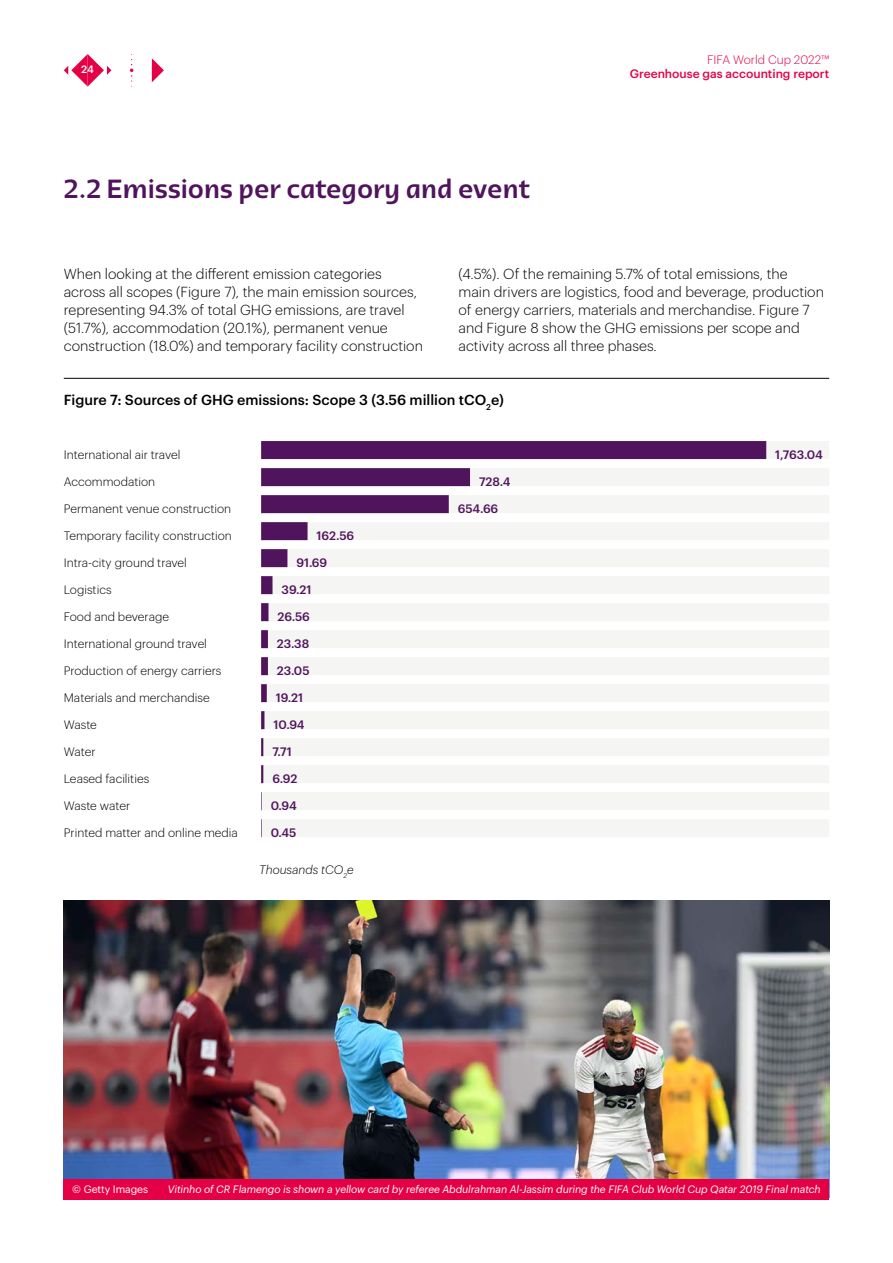
<style>
.page{position:relative;width:893px;height:1263px;background:#fff}
.page>*{position:absolute;margin:0;border:0;box-sizing:border-box;transform-origin:0 0}
.t1{font:500 27px "Qatar 2022";color:#50145c}
.t2{font:300 14.25px/18px "Graphik";color:#000}
.t3{font:500 14.25px "Graphik";color:#000}
.t4{font:300 12px "Graphik";color:#000}
.t5{font:500 12px "Graphik";color:#50145c}
.t6{font:500 12px "Graphik";color:#e50045}
.t7{font:300 12px "Graphik";color:#e50045}
.t8{font:italic 300 12px "Graphik";color:#000}
.t9{font:italic 10.5px "Graphik";letter-spacing:-.01em;color:#fff}
.t10{font:10.5px "Graphik";letter-spacing:-.01em;color:#fff}
.t11{font:500 10.5px "Graphik";color:#fff}
</style>
<div class="page">
<svg style="left:64px;top:54px;width:47px;height:33px"></svg>
<svg style="left:130px;top:54px;width:4px;height:33px"></svg>
<svg style="left:152px;top:58px;width:12px;height:24px"></svg>
<hr style="left:64px;top:378px;width:765px;height:1px;background:#000">
<div style="left:261px;top:441px;width:568px;height:18px;background:#f5f5f4"></div>
<div style="left:261px;top:468px;width:568px;height:18px;background:#f5f5f4"></div>
<div style="left:261px;top:576px;width:568px;height:18px;background:#f5f5f4"></div>
<div style="left:261px;top:684px;width:568px;height:18px;background:#f5f5f4"></div>
<div style="left:261px;top:495px;width:568px;height:18px;background:#f5f5f4"></div>
<div style="left:261px;top:603px;width:568px;height:18px;background:#f5f5f4"></div>
<div style="left:261px;top:711px;width:568px;height:18px;background:#f5f5f4"></div>
<div style="left:261px;top:522px;width:568px;height:18px;background:#f5f5f4"></div>
<div style="left:261px;top:630px;width:568px;height:18px;background:#f5f5f4"></div>
<div style="left:261px;top:738px;width:568px;height:18px;background:#f5f5f4"></div>
<div style="left:261px;top:792px;width:568px;height:18px;background:#f5f5f4"></div>
<div style="left:261px;top:549px;width:568px;height:18px;background:#f5f5f4"></div>
<div style="left:261px;top:657px;width:568px;height:18px;background:#f5f5f4"></div>
<div style="left:261px;top:765px;width:568px;height:18px;background:#f5f5f4"></div>
<div style="left:261px;top:819px;width:568px;height:18px;background:#f5f5f4"></div>
<svg style="left:261px;top:819px;width:1px;height:18px"></svg>
<svg style="left:261px;top:792px;width:1px;height:18px"></svg>
<svg style="left:261px;top:765px;width:2px;height:18px"></svg>
<svg style="left:261px;top:738px;width:2px;height:18px"></svg>
<hr style="left:261px;top:711px;width:3px;height:18px;background:#50145c">
<div style="left:261px;top:684px;width:6px;height:18px;background:#50145c"></div>
<div style="left:261px;top:657px;width:7px;height:18px;background:#50145c"></div>
<div style="left:261px;top:630px;width:7px;height:18px;background:#50145c"></div>
<div style="left:261px;top:603px;width:7px;height:18px;background:#50145c"></div>
<div style="left:261px;top:576px;width:12px;height:18px;background:#50145c"></div>
<div style="left:261px;top:549px;width:26px;height:18px;background:#50145c"></div>
<div style="left:261px;top:522px;width:47px;height:18px;background:#50145c"></div>
<div style="left:261px;top:495px;width:188px;height:18px;background:#50145c"></div>
<div style="left:261px;top:468px;width:209px;height:18px;background:#50145c"></div>
<div style="left:261px;top:441px;width:505px;height:18px;background:#50145c"></div>
<img style="left:64px;top:900px;width:765px;height:279px">
<div style="left:64px;top:1179px;width:765px;height:20px;background:#e50045"></div>
<p class="t11" style="left:81px;top:61px;width:14px">24</p>
<h1 class="t1" style="left:64px;top:173px;width:468px">2.2 Emissions per category and event</h1>
<p class="t7" style="left:707px;top:51px;width:124px">FIFA World Cup 2022™</p>
<p class="t6" style="left:630px;top:65px;width:201px">Greenhouse gas accounting report</p>
<p class="t2" style="left:64px;top:264px;width:361px">When looking at the different emission categories across all scopes (Figure 7), the main emission sources, representing 94.3% of total GHG emissions, are travel (51.7%), accommodation (20.1%), permanent venue construction (18.0%) and temporary facility construction</p>
<p class="t2" style="left:458px;top:264px;width:367px">(4.5%). Of the remaining 5.7% of total emissions, the<br>main drivers are logistics, food and beverage, production of energy carriers, materials and merchandise. Figure 7 and Figure 8 show the GHG emissions per scope and activity across all three phases.</p>
<p class="t3" style="left:64px;top:389px;width:442px">Figure 7: Sources of GHG emissions: Scope 3 (3.56 million tCO<sub>2</sub>e)</p>
<p class="t4" style="left:64px;top:446px;width:118px">International air travel</p>
<p class="t4" style="left:64px;top:473px;width:93px">Accommodation</p>
<p class="t4" style="left:64px;top:500px;width:169px">Permanent venue construction</p>
<p class="t4" style="left:64px;top:527px;width:170px">Temporary facility construction</p>
<p class="t4" style="left:64px;top:554px;width:125px">Intra-city ground travel</p>
<p class="t4" style="left:64px;top:581px;width:49px">Logistics</p>
<p class="t4" style="left:64px;top:608px;width:107px">Food and beverage</p>
<p class="t4" style="left:64px;top:635px;width:145px">International ground travel</p>
<p class="t4" style="left:64px;top:662px;width:159px">Production of energy carriers</p>
<p class="t4" style="left:64px;top:689px;width:147px">Materials and merchandise</p>
<p class="t4" style="left:64px;top:716px;width:35px">Waste</p>
<p class="t4" style="left:64px;top:743px;width:33px">Water</p>
<p class="t4" style="left:64px;top:770px;width:87px">Leased facilities</p>
<p class="t4" style="left:64px;top:797px;width:68px">Waste water</p>
<p class="t4" style="left:64px;top:824px;width:176px">Printed matter and online media</p>
<p class="t5" style="left:479px;top:473px;width:33px">728.4</p>
<p class="t5" style="left:458px;top:500px;width:42px">654.66</p>
<p class="t5" style="left:317px;top:527px;width:39px">162.56</p>
<p class="t5" style="left:296px;top:554px;width:32px">91.69</p>
<p class="t5" style="left:282px;top:581px;width:31px">39.21</p>
<p class="t5" style="left:277px;top:608px;width:34px">26.56</p>
<p class="t5" style="left:277px;top:635px;width:34px">23.38</p>
<p class="t5" style="left:277px;top:662px;width:34px">23.05</p>
<p class="t5" style="left:276px;top:689px;width:29px">19.21</p>
<p class="t5" style="left:273px;top:716px;width:33px">10.94</p>
<p class="t5" style="left:272px;top:743px;width:21px">7.71</p>
<p class="t5" style="left:272px;top:770px;width:27px">6.92</p>
<p class="t5" style="left:271px;top:797px;width:28px">0.94</p>
<p class="t5" style="left:271px;top:824px;width:27px">0.45</p>
<p class="t8" style="left:259px;top:861px;width:96px">Thousands tCO<sub>2</sub>e</p>
<p class="t5" style="left:775px;top:446px;width:49px">1,763.04</p>
<p class="t10" style="left:72px;top:1182px;width:77px">© Getty Images</p>
<p class="t9" style="left:168px;top:1182px;width:654px">Vitinho of CR Flamengo is shown a yellow card by referee Abdulrahman Al-Jassim during the FIFA Club World Cup Qatar 2019 Final match</p>
</div>
